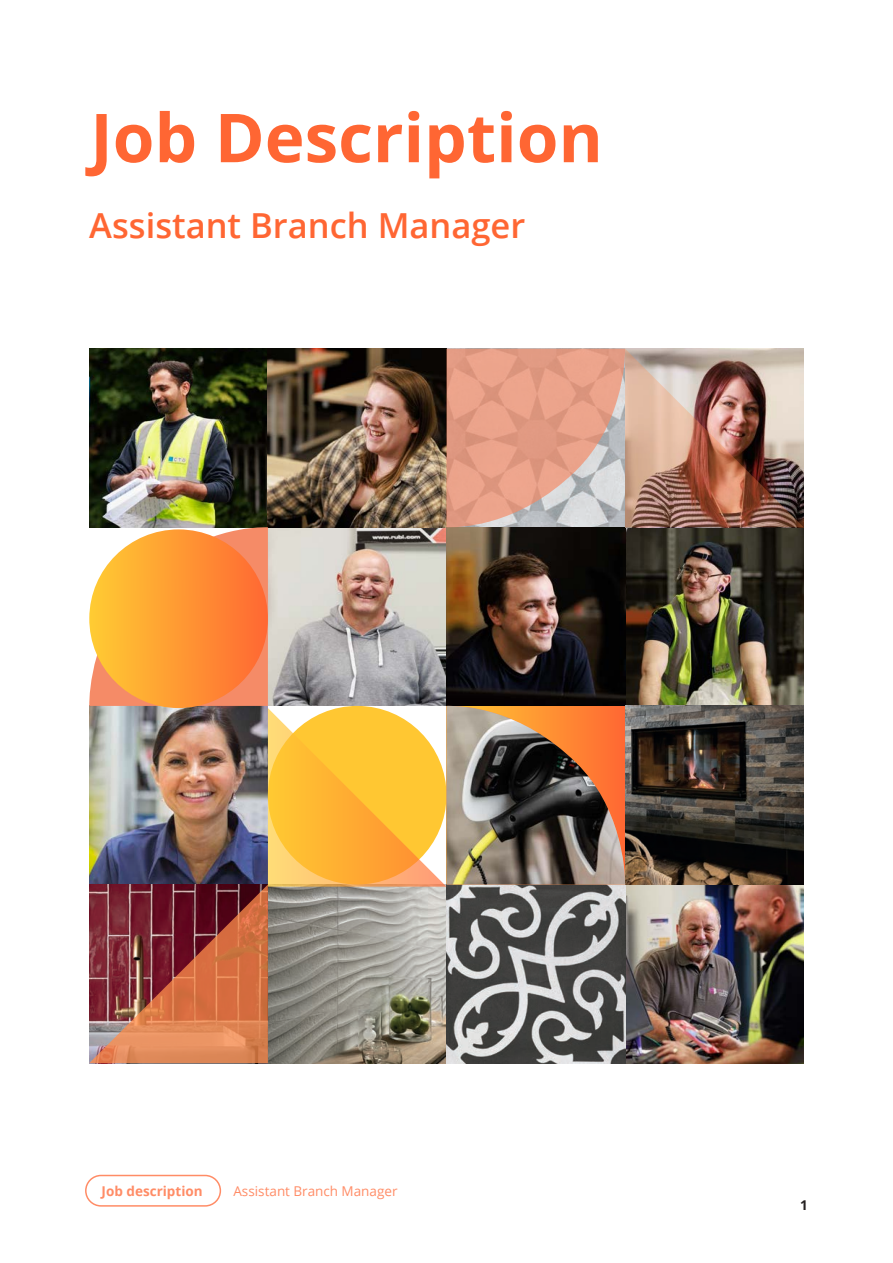
<style>
.page{position:relative;width:893px;height:1263px;background:#fff}
.page>*{position:absolute;margin:0;border:0;box-sizing:border-box;transform-origin:0 0}
.t1{font:700 67.5px "Open Sans";color:#f63}
.t2{font:600 34.5px "Open Sans";color:#f63}
.t3{font:13.5px "Open Sans";color:#ff8c66}
.t4{font:700 13.5px "Open Sans";color:#ff8c66}
.t5{font:700 13.5px "Open Sans";color:#231f20}
</style>
<div class="page">
<div style="left:85px;top:1175px;width:136px;height:31px;border:2px solid #ff8c66;border-radius:15px"></div>
<img style="left:89px;top:349px;width:715px;height:714px">
<p class="t1" style="left:90px;top:90px;width:514px">Job Description</p>
<p class="t2" style="left:89px;top:202px;width:438px">Assistant Branch Manager</p>
<p class="t4" style="left:102px;top:1181px;width:103px">Job description</p>
<p class="t3" style="left:233px;top:1182px;width:166px">Assistant Branch Manager</p>
<p class="t5" style="left:800px;top:1195px;width:9px">1</p>
</div>
